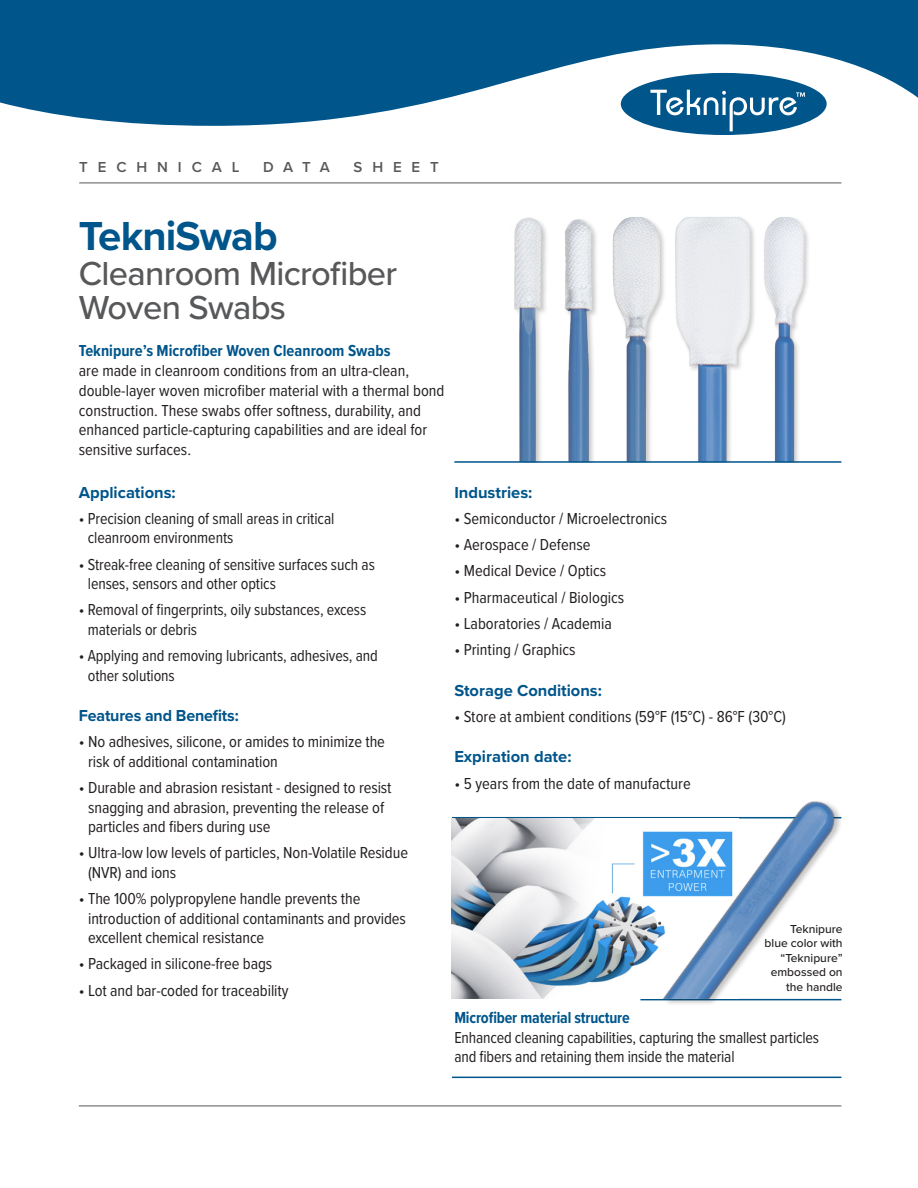
<style>
.page{position:relative;width:918px;height:1188px;background:#fff}
.page>*{position:absolute;margin:0;border:0;box-sizing:border-box;transform-origin:0 0}
.t1{font:700 42px "Proxima Nova";letter-spacing:-.02em;color:#00558b}
.t2{font:500 34.5px "Proxima Nova";letter-spacing:-.02em;color:#57585a}
.t3{font:16.5px/19.5px "Proxima Nova Cond";letter-spacing:-.005em;color:#231f20}
.t4{font:700 16.5px "Proxima Nova";color:#00558b}
.t5{font:700 16.5px "Proxima Nova Cond";letter-spacing:-.01em;color:#00558b}
.t6{font:600 15px "Proxima Nova";letter-spacing:.66em;color:#57585a}
.t7{font:500 12px/14.4px "Proxima Nova";color:#231f20;text-align:right}
.s1{font-weight:700;color:#00558b}
</style>
<div class="page">
<svg style="left:652px;top:126px;width:144px;height:9px"></svg>
<svg style="left:0;top:0;width:918px;height:126px;fill:#00558b"></svg>
<hr style="left:79px;top:1106px;width:762px;height:1px;background:#57585a">
<hr style="left:79px;top:183px;width:762px;height:1px;background:#57585a">
<img style="left:514px;top:217px;width:294px;height:244px">
<hr style="left:454px;top:461px;width:387px;height:2px;background:#00558b">
<hr style="left:452px;top:817px;width:389px;height:1px;background:#00558b">
<hr style="left:640px;top:999px;width:201px;height:1px;background:#00558b">
<hr style="left:452px;top:1077px;width:389px;height:1px;background:#00558b">
<img style="left:452px;top:818px;width:121px;height:181px">
<div style="left:662px;top:799px;width:180px;height:207px;background:#231f20;opacity:.25"></div>
<img style="left:573px;top:799px;width:269px;height:200px">
<p class="t6" style="left:79px;top:156px;width:162px">TECHNICAL</p>
<p class="t6" style="left:263px;top:156px;width:68px">DATA</p>
<p class="t6" style="left:354px;top:156px;width:87px">SHEET</p>
<p class="t1" style="left:79px;top:205px;width:200px">TekniSwab</p>
<p class="t2" style="left:79px;top:248px;width:320px">Cleanroom Microfiber</p>
<p class="t2" style="left:79px;top:282px;width:209px">Woven Swabs</p>
<p class="t3" style="left:79px;top:340px;width:367px"><span class="s1">Teknipure’s Microfiber Woven Cleanroom Swabs<br></span>are made in cleanroom conditions from an ultra-clean, double-layer woven microfiber material with a thermal bond construction. These swabs offer softness, durability, and enhanced particle-capturing capabilities and are ideal for sensitive surfaces.</p>
<p class="t4" style="left:79px;top:480px;width:98px">Applications:</p>
<p class="t3" style="left:88px;top:508px;width:248px;text-indent:-9px">• Precision cleaning of small areas in critical cleanroom environments</p>
<p class="t3" style="left:88px;top:554px;width:289px;text-indent:-9px">• Streak-free cleaning of sensitive surfaces such as lenses, sensors and other optics</p>
<p class="t3" style="left:88px;top:599px;width:280px;text-indent:-9px">• Removal of fingerprints, oily substances, excess materials or debris</p>
<p class="t3" style="left:88px;top:645px;width:292px;text-indent:-9px">• Applying and removing lubricants, adhesives, and other solutions</p>
<p class="t4" style="left:79px;top:703px;width:161px">Features and Benefits:</p>
<p class="t3" style="left:88px;top:731px;width:298px;text-indent:-9px">• No adhesives, silicone, or amides to minimize the risk of additional contamination</p>
<p class="t3" style="left:88px;top:777px;width:305px;text-indent:-9px">• Durable and abrasion resistant - designed to resist snagging and abrasion, preventing the release of particles and fibers during use</p>
<p class="t3" style="left:88px;top:842px;width:321px;text-indent:-9px">• Ultra-low low levels of particles, Non-Volatile Residue (NVR) and ions</p>
<p class="t3" style="left:88px;top:888px;width:319px;text-indent:-9px">• The 100% polypropylene handle prevents the introduction of additional contaminants and provides excellent chemical resistance</p>
<p class="t3" style="left:79px;top:953px;width:195px">• Packaged in silicone-free bags</p>
<p class="t3" style="left:79px;top:980px;width:211px">• Lot and bar-coded for traceability</p>
<p class="t4" style="left:454px;top:480px;width:79px">Industries:</p>
<p class="t3" style="left:454px;top:508px;width:215px">• Semiconductor / Microelectronics</p>
<p class="t3" style="left:454px;top:534px;width:138px">• Aerospace / Defense</p>
<p class="t3" style="left:454px;top:560px;width:154px">• Medical Device / Optics</p>
<p class="t3" style="left:454px;top:587px;width:172px">• Pharmaceutical / Biologics</p>
<p class="t3" style="left:454px;top:613px;width:159px">• Laboratories / Academia</p>
<p class="t3" style="left:454px;top:639px;width:123px">• Printing / Graphics</p>
<p class="t4" style="left:454px;top:678px;width:149px">Storage Conditions:</p>
<p class="t3" style="left:454px;top:706px;width:333px">• Store at ambient conditions (59°F (15°C) - 86°F (30°C)</p>
<p class="t4" style="left:454px;top:744px;width:119px">Expiration date:</p>
<p class="t3" style="left:454px;top:773px;width:238px">• 5 years from the date of manufacture</p>
<p class="t7" style="left:765px;top:921px;width:79px">Teknipure blue color with “Teknipure”</p>
<p class="t7" style="left:771px;top:964px;width:73px">embossed on the handle</p>
<p class="t5" style="left:454px;top:1006px;width:177px">Microfiber material structure</p>
<p class="t3" style="left:454px;top:1027px;width:366px">Enhanced cleaning capabilities, capturing the smallest particles and fibers and retaining them inside the material</p>
</div>
